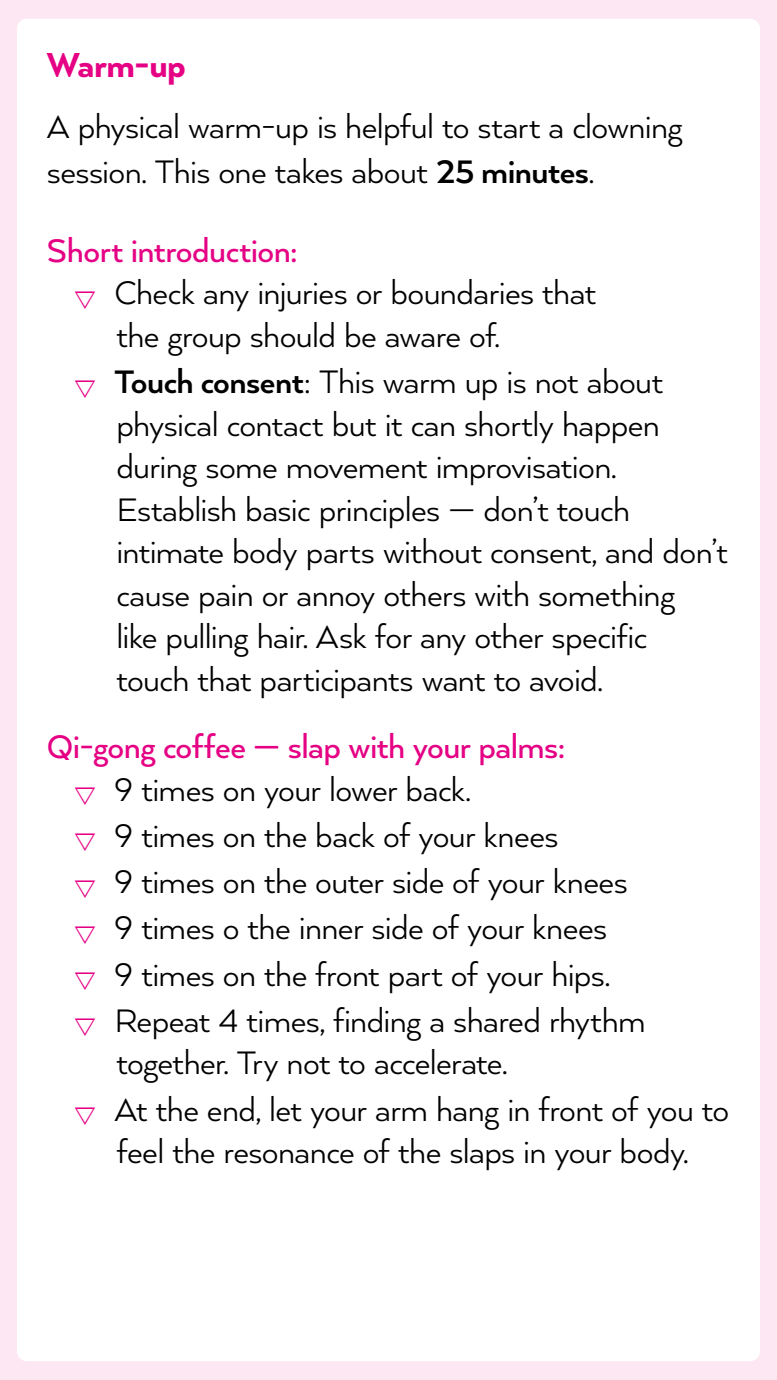
<style>
.page{position:relative;width:777px;height:1380px;background:#fff}
.page>*{position:absolute;margin:0;border:0;box-sizing:border-box;transform-origin:0 0}
.t1{font:800 40px "Arquitecta";letter-spacing:-.015em;color:#e50084}
.t2{font:37.5px/42.5px "Arquitecta";letter-spacing:-.015em;color:#000}
.t3{font:500 37.5px "Arquitecta";letter-spacing:-.015em;color:#e50084}
.s1{font-weight:700}
</style>
<div class="page">
<div style="left:0;top:0;width:776px;height:1380px;background:#fce7f2"></div>
<div style="left:17px;top:19px;width:742px;height:1342px;background:#fff;border-radius:10px"></div>
<p class="t1" style="left:47px;top:40px;width:140px">Warm-up</p>
<p class="t2" style="left:47px;top:103px;width:637px;line-height:45px">A physical warm-up is helpful to start a clowning session. This one takes about <span class="s1">25 minutes</span>.</p>
<p class="t3" style="left:47px;top:227px;width:252px">Short introduction:</p>
<p class="t2" style="left:114px;top:271px;width:483px">Check any injuries or boundaries that the group should be aware of.</p>
<p class="t2" style="left:114px;top:359px;width:614px"><span class="s1">Touch consent</span>: This warm up is not about physical contact but it can shortly happen during some movement improvisation.<br>Establish basic principles — don’t touch intimate body parts without consent, and don’t cause pain or annoy others with something<br>like pulling hair. Ask for any other specific touch that participants want to avoid.</p>
<p class="t3" style="left:47px;top:723px;width:519px">Qi-gong coffee — slap with your palms:</p>
<p class="t2" style="left:114px;top:765px;width:532px;line-height:46.2px">9 times on your lower back.<br>9 times on the back of your knees<br>9 times on the outer side of your knees 9 times o the inner side of your knees<br>9 times on the front part of your hips.<br>Repeat 4 times, finding a shared rhythm</p>
<p class="t2" style="left:114px;top:1039px;width:616px;line-height:46.2px">together. Try not to accelerate.<br>At the end, let your arm hang in front of you to</p>
<p class="t2" style="left:116px;top:1129px;width:573px">feel the resonance of the slaps in your body.</p>
</div>
